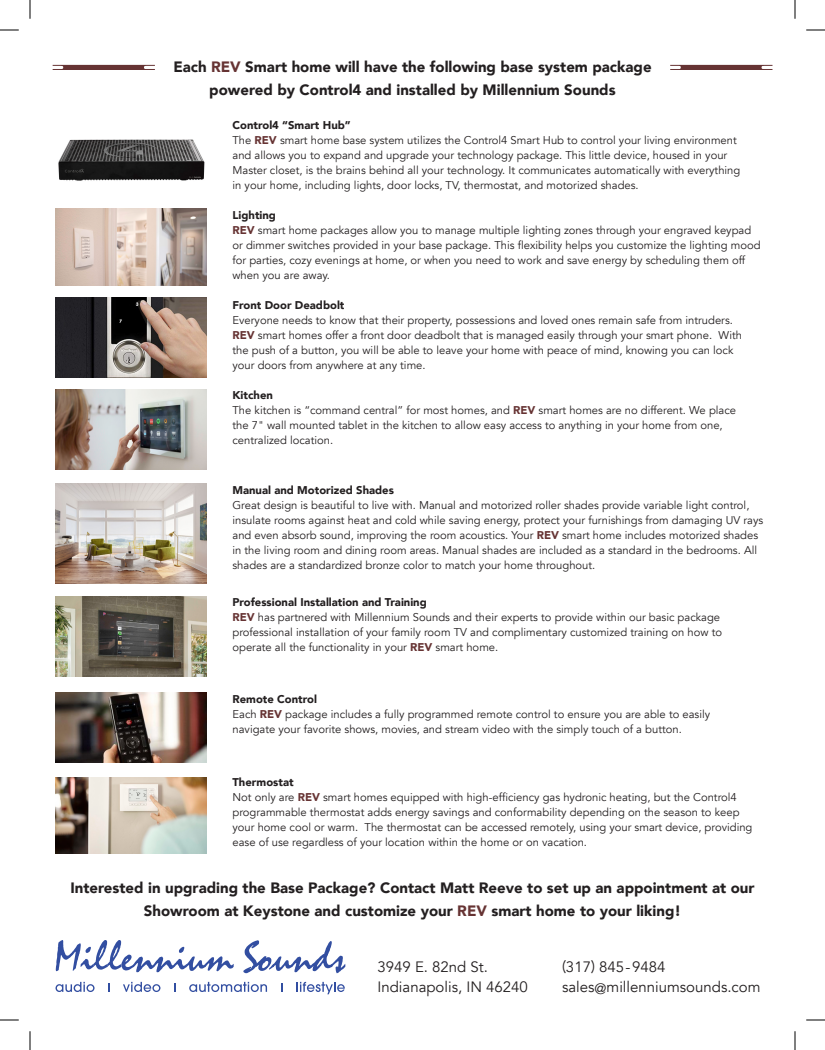
<style>
.page{position:relative;width:825px;height:1050px;background:#fff}
.page>*{position:absolute;margin:0;border:0;box-sizing:border-box;transform-origin:0 0}
.t1{font:900 15px/22.5px "Avenir";color:#231f20;text-align:center}
.t2{font:15px "Avenir";color:#231f20}
.t3{font:11.25px/15px "Avenir";color:#231f20}
.t4{font:900 11.25px "Avenir";color:#231f20}
.s1{color:#633}
.s2{font-weight:900;color:#633}
</style>
<div class="page">
<img style="left:55px;top:692px;width:152px;height:70px">
<img style="left:55px;top:777px;width:152px;height:77px">
<img style="left:55px;top:209px;width:152px;height:76px">
<img style="left:55px;top:297px;width:152px;height:80px">
<img style="left:55px;top:390px;width:152px;height:80px">
<img style="left:55px;top:483px;width:152px;height:100px">
<img style="left:58px;top:139px;width:147px;height:42px">
<img style="left:55px;top:596px;width:152px;height:80px">
<svg style="left:56px;top:940px;width:178px;height:32px"></svg>
<svg style="left:243px;top:940px;width:102px;height:33px"></svg>
<svg style="left:56px;top:982px;width:39px;height:10px"></svg>
<svg style="left:123px;top:982px;width:37px;height:10px"></svg>
<svg style="left:189px;top:982px;width:78px;height:10px"></svg>
<svg style="left:297px;top:982px;width:48px;height:12px"></svg>
<div style="left:62px;top:65px;width:84px;height:5px;background:#633"></div>
<hr style="left:53px;top:65px;width:102px;height:1px;background:#633">
<hr style="left:53px;top:69px;width:102px;height:1px;background:#633">
<div style="left:679px;top:65px;width:84px;height:5px;background:#633"></div>
<hr style="left:670px;top:65px;width:103px;height:1px;background:#633">
<hr style="left:670px;top:69px;width:103px;height:1px;background:#633">
<svg style="left:0;top:29px;width:19px;height:2px"></svg>
<svg style="left:806px;top:29px;width:19px;height:2px"></svg>
<svg style="left:0;top:1019px;width:19px;height:2px"></svg>
<svg style="left:806px;top:1019px;width:19px;height:2px"></svg>
<svg style="left:29px;top:0;width:2px;height:19px"></svg>
<svg style="left:29px;top:1031px;width:2px;height:19px"></svg>
<svg style="left:794px;top:0;width:2px;height:19px"></svg>
<svg style="left:794px;top:1031px;width:2px;height:19px"></svg>
<p class="t1" style="left:173px;top:55px;width:480px">Each <span class="s1">REV</span> Smart home will have the following base system package powered by Control4 and installed by Millennium Sounds</p>
<p class="t4" style="left:232px;top:115px;width:120px">Control4 “Smart Hub”</p>
<p class="t3" style="left:232px;top:133px;width:509px">The <span class="s2">REV</span> smart home base system utilizes the Control4 Smart Hub to control your living environment and allows you to expand and upgrade your technology package. This little device, housed in your Master closet, is the brains behind all your technology. It communicates automatically with everything in your home, including lights, door locks, TV, thermostat, and motorized shades.</p>
<p class="t4" style="left:232px;top:205px;width:45px">Lighting</p>
<p class="t3" style="left:232px;top:223px;width:530px"><span class="s2">REV</span> smart home packages allow you to manage multiple lighting zones through your engraved keypad or dimmer switches provided in your base package. This flexibility helps you customize the lighting mood for parties, cozy evenings at home, or when you need to work and save energy by scheduling them off when you are away.</p>
<p class="t4" style="left:232px;top:295px;width:114px">Front Door Deadbolt</p>
<p class="t3" style="left:232px;top:313px;width:511px">Everyone needs to know that their property, possessions and loved ones remain safe from intruders.<br><span class="s2">REV</span> smart homes offer a front door deadbolt that is managed easily through your smart phone. With the push of a button, you will be able to leave your home with peace of mind, knowing you can lock your doors from anywhere at any time.</p>
<p class="t4" style="left:232px;top:385px;width:42px">Kitchen</p>
<p class="t3" style="left:232px;top:403px;width:505px">The kitchen is “command central” for most homes, and <span class="s2">REV</span> smart homes are no different. We place the 7" wall mounted tablet in the kitchen to allow easy access to anything in your home from one, centralized location.</p>
<p class="t4" style="left:232px;top:480px;width:163px">Manual and Motorized Shades</p>
<p class="t3" style="left:232px;top:498px;width:532px">Great design is beautiful to live with. Manual and motorized roller shades provide variable light control, insulate rooms against heat and cold while saving energy, protect your furnishings from damaging UV rays and even absorb sound, improving the room acoustics. Your <span class="s2">REV</span> smart home includes motorized shades in the living room and dining room areas. Manual shades are included as a standard in the bedrooms. All shades are a standardized bronze color to match your home throughout.</p>
<p class="t4" style="left:232px;top:593px;width:196px">Professional Installation and Training</p>
<p class="t3" style="left:232px;top:610px;width:491px"><span class="s2">REV</span> has partnered with Millennium Sounds and their experts to provide within our basic package professional installation of your family room TV and complimentary customized training on how to operate all the functionality in your <span class="s2">REV</span> smart home.</p>
<p class="t4" style="left:232px;top:689px;width:86px">Remote Control</p>
<p class="t3" style="left:232px;top:706px;width:479px">Each <span class="s2">REV</span> package includes a fully programmed remote control to ensure you are able to easily navigate your favorite shows, movies, and stream video with the simply touch of a button.</p>
<p class="t4" style="left:232px;top:773px;width:63px">Thermostat</p>
<p class="t3" style="left:232px;top:790px;width:522px">Not only are <span class="s2">REV</span> smart homes equipped with high-efficiency gas hydronic heating, but the Control4 programmable thermostat adds energy savings and conformability depending on the season to keep your home cool or warm. The thermostat can be accessed remotely, using your smart device, providing ease of use regardless of your location within the home or on vacation.</p>
<p class="t1" style="left:70px;top:876px;width:686px">Interested in upgrading the Base Package? Contact Matt Reeve to set up an appointment at our<br>Showroom at Keystone and customize your <span class="s1">REV</span> smart home to your liking!</p>
<p class="t2" style="left:378px;top:958px;width:112px">3949 E. 82nd St.</p>
<p class="t2" style="left:378px;top:978px;width:152px">Indianapolis, IN 46240</p>
<p class="t2" style="left:562px;top:958px;width:105px">(317) 845-9484</p>
<p class="t2" style="left:562px;top:978px;width:200px">sales@millenniumsounds.com</p>
</div>
